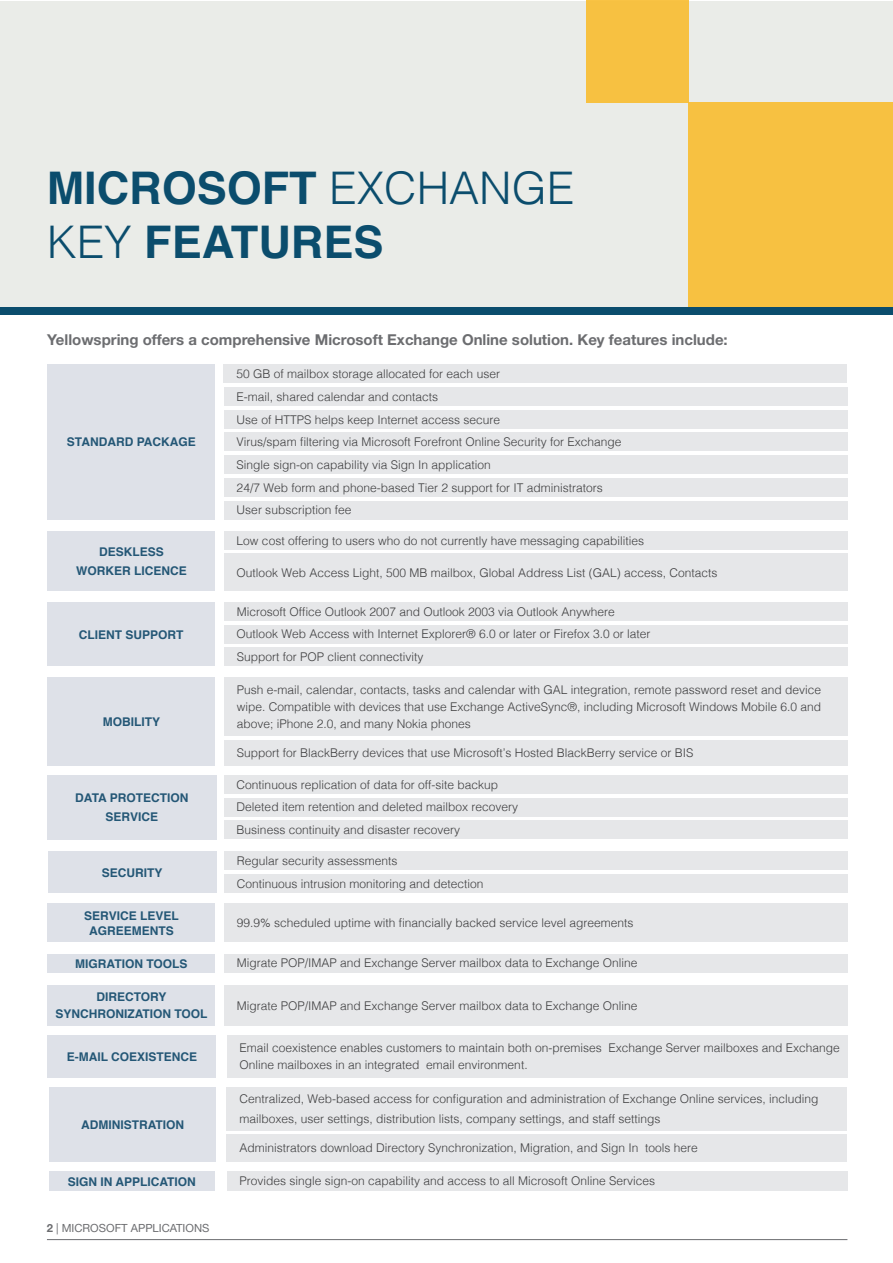
<style>
.page{position:relative;width:893px;height:1263px;background:#fff}
.page>*{position:absolute;margin:0;border:0;box-sizing:border-box;transform-origin:0 0}
.t1{font:700 45px "Helvetica";color:#0b4d6d}
.t2{font:700 15px "Helvetica Neue LT Std";color:#6c6d70}
.t3{font:300 12px/16.5px "Helvetica";color:#3e3e3f}
.t4{font:700 12px/19.5px "Helvetica";color:#245776;text-align:center}
.t5{font:11.25px "Helvetica Neue LT Std";color:#6c6d70}
.s1{font-weight:300}
.s2{font-weight:700}
</style>
<div class="page">
<hr style="left:47px;top:1239px;width:800px;height:1px;background:#6c6d70">
<div style="left:0;top:1px;width:893px;height:310px;background:#eaece8"></div>
<div style="left:0;top:307px;width:893px;height:8px;background:#0b4d6d"></div>
<div style="left:586px;top:1px;width:102px;height:102px;background:#f7c141"></div>
<div style="left:688px;top:103px;width:205px;height:204px;background:#f7c141"></div>
<div style="left:224px;top:364px;width:623px;height:19px;background:#e6e7e9"></div>
<div style="left:224px;top:602px;width:623px;height:19px;background:#e6e7e9"></div>
<div style="left:224px;top:531px;width:623px;height:19px;background:#e6e7e9"></div>
<div style="left:224px;top:677px;width:623px;height:59px;background:#e6e7e9"></div>
<div style="left:48px;top:364px;width:167px;height:155px;background:#dee1e8"></div>
<div style="left:47px;top:602px;width:168px;height:64px;background:#dee1e8"></div>
<div style="left:48px;top:531px;width:167px;height:60px;background:#dee1e8"></div>
<div style="left:48px;top:677px;width:167px;height:88px;background:#dee1e8"></div>
<div style="left:224px;top:455px;width:623px;height:19px;background:#e6e7e9"></div>
<div style="left:224px;top:410px;width:623px;height:19px;background:#e6e7e9"></div>
<div style="left:224px;top:647px;width:623px;height:19px;background:#e6e7e9"></div>
<div style="left:224px;top:501px;width:623px;height:18px;background:#e6e7e9"></div>
<div style="left:224px;top:387px;width:623px;height:19px;background:#e6e7e9"></div>
<div style="left:224px;top:625px;width:623px;height:18px;background:#e6e7e9"></div>
<div style="left:224px;top:553px;width:623px;height:38px;background:#e6e7e9"></div>
<div style="left:224px;top:740px;width:623px;height:25px;background:#e6e7e9"></div>
<div style="left:224px;top:478px;width:623px;height:19px;background:#e6e7e9"></div>
<div style="left:224px;top:432px;width:623px;height:19px;background:#e6e7e9"></div>
<div style="left:224px;top:775px;width:623px;height:19px;background:#e6e7e9"></div>
<div style="left:47px;top:775px;width:169px;height:64px;background:#dee1e8"></div>
<div style="left:224px;top:820px;width:623px;height:19px;background:#e6e7e9"></div>
<div style="left:224px;top:798px;width:623px;height:18px;background:#e6e7e9"></div>
<div style="left:224px;top:851px;width:623px;height:19px;background:#e6e7e9"></div>
<div style="left:48px;top:851px;width:168px;height:42px;background:#dee1e8"></div>
<div style="left:224px;top:874px;width:623px;height:19px;background:#e6e7e9"></div>
<div style="left:224px;top:904px;width:623px;height:38px;background:#e6e7e9"></div>
<div style="left:48px;top:904px;width:167px;height:38px;background:#dee1e8"></div>
<div style="left:224px;top:954px;width:623px;height:18px;background:#e6e7e9"></div>
<div style="left:48px;top:954px;width:167px;height:18px;background:#dee1e8"></div>
<div style="left:224px;top:985px;width:623px;height:40px;background:#e6e7e9"></div>
<div style="left:48px;top:985px;width:167px;height:40px;background:#dee1e8"></div>
<div style="left:227px;top:1035px;width:620px;height:42px;background:#e6e7e9"></div>
<div style="left:48px;top:1035px;width:168px;height:42px;background:#dee1e8"></div>
<div style="left:227px;top:1171px;width:620px;height:20px;background:#e6e7e9"></div>
<div style="left:49px;top:1171px;width:166px;height:20px;background:#dee1e8"></div>
<div style="left:227px;top:1087px;width:620px;height:43px;background:#e6e7e9"></div>
<div style="left:49px;top:1087px;width:167px;height:74px;background:#dee1e8"></div>
<div style="left:227px;top:1134px;width:620px;height:27px;background:#e6e7e9"></div>
<p class="t1" style="left:47px;top:152px;width:529px">MICROSOFT <span class="s1">EXCHANGE</span></p>
<p class="t1" style="left:47px;top:206px;width:338px"><span class="s1">KEY</span> FEATURES</p>
<p class="t2" style="left:47px;top:330px;width:682px">Yellowspring offers a comprehensive Microsoft Exchange Online solution. Key features include:</p>
<p class="t3" style="left:237px;top:365px;width:265px">50 GB of mailbox storage allocated for each user</p>
<p class="t3" style="left:237px;top:387px;width:203px">E-mail, shared calendar and contacts</p>
<p class="t4" style="left:67px;top:432px;width:130px">STANDARD PACKAGE</p>
<p class="t4" style="left:76px;top:542px;width:112px">DESKLESS<br>WORKER LICENCE</p>
<p class="t4" style="left:79px;top:625px;width:106px">CLIENT SUPPORT</p>
<p class="t4" style="left:103px;top:712px;width:59px">MOBILITY</p>
<p class="t4" style="left:75px;top:788px;width:115px">DATA PROTECTION<br>SERVICE</p>
<p class="t3" style="left:237px;top:410px;width:265px">Use of HTTPS helps keep Internet access secure</p>
<p class="t3" style="left:237px;top:433px;width:386px">Virus/spam filtering via Microsoft Forefront Online Security for Exchange</p>
<p class="t3" style="left:237px;top:455px;width:256px">Single sign-on capability via Sign In application</p>
<p class="t3" style="left:237px;top:479px;width:368px">24/7 Web form and phone-based Tier 2 support for IT administrators</p>
<p class="t3" style="left:237px;top:501px;width:116px">User subscription fee</p>
<p class="t3" style="left:237px;top:532px;width:409px">Low cost offering to users who do not currently have messaging capabilities</p>
<p class="t3" style="left:237px;top:563px;width:482px">Outlook Web Access Light, 500 MB mailbox, Global Address List (GAL) access, Contacts</p>
<p class="t3" style="left:237px;top:603px;width:380px">Microsoft Office Outlook 2007 and Outlook 2003 via Outlook Anywhere</p>
<p class="t3" style="left:237px;top:625px;width:415px">Outlook Web Access with Internet Explorer® 6.0 or later or Firefox 3.0 or later</p>
<p class="t3" style="left:237px;top:647px;width:188px">Support for POP client connectivity</p>
<p class="t3" style="left:237px;top:681px;width:586px;text-align:justify">Push e-mail, calendar, contacts, tasks and calendar with GAL integration, remote password reset and device wipe. Compatible with devices that use Exchange ActiveSync®, including Microsoft Windows Mobile 6.0 and above; iPhone 2.0, and many Nokia phones</p>
<p class="t3" style="left:237px;top:744px;width:458px">Support for BlackBerry devices that use Microsoft’s Hosted BlackBerry service or BIS</p>
<p class="t3" style="left:237px;top:775px;width:263px">Continuous replication of data for off-site backup</p>
<p class="t3" style="left:237px;top:798px;width:283px">Deleted item retention and deleted mailbox recovery</p>
<p class="t3" style="left:237px;top:821px;width:225px">Business continuity and disaster recovery</p>
<p class="t3" style="left:237px;top:852px;width:162px">Regular security assessments</p>
<p class="t4" style="left:102px;top:863px;width:62px">SECURITY</p>
<p class="t3" style="left:237px;top:874px;width:248px">Continuous intrusion monitoring and detection</p>
<p class="t3" style="left:237px;top:914px;width:398px">99.9% scheduled uptime with financially backed service level agreements</p>
<p class="t4" style="left:84px;top:908px;width:96px;line-height:15px">SERVICE LEVEL<br>AGREEMENTS</p>
<p class="t4" style="left:75px;top:954px;width:114px">MIGRATION TOOLS</p>
<p class="t3" style="left:237px;top:954px;width:402px">Migrate POP/IMAP and Exchange Server mailbox data to Exchange Online</p>
<p class="t3" style="left:237px;top:996px;width:402px">Migrate POP/IMAP and Exchange Server mailbox data to Exchange Online</p>
<p class="t4" style="left:55px;top:989px;width:154px;line-height:16.5px">DIRECTORY<br>SYNCHRONIZATION TOOL</p>
<p class="t4" style="left:67px;top:1047px;width:132px">E-MAIL COEXISTENCE</p>
<p class="t4" style="left:81px;top:1115px;width:105px">ADMINISTRATION</p>
<p class="t3" style="left:240px;top:1039px;width:602px">Email coexistence enables customers to maintain both on-premises Exchange Server mailboxes and Exchange<br>Online mailboxes in an integrated email environment.</p>
<p class="t3" style="left:240px;top:1088px;width:580px;line-height:19.5px">Centralized, Web-based access for configuration and administration of Exchange Online services, including mailboxes, user settings, distribution lists, company settings, and staff settings</p>
<p class="t3" style="left:240px;top:1139px;width:460px">Administrators download Directory Synchronization, Migration, and Sign In tools here</p>
<p class="t4" style="left:68px;top:1172px;width:130px">SIGN IN APPLICATION</p>
<p class="t3" style="left:240px;top:1172px;width:417px">Provides single sign-on capability and access to all Microsoft Online Services</p>
<p class="t5" style="left:47px;top:1221px;width:164px"><span class="s2">2</span> | MICROSOFT APPLICATIONS</p>
</div>
